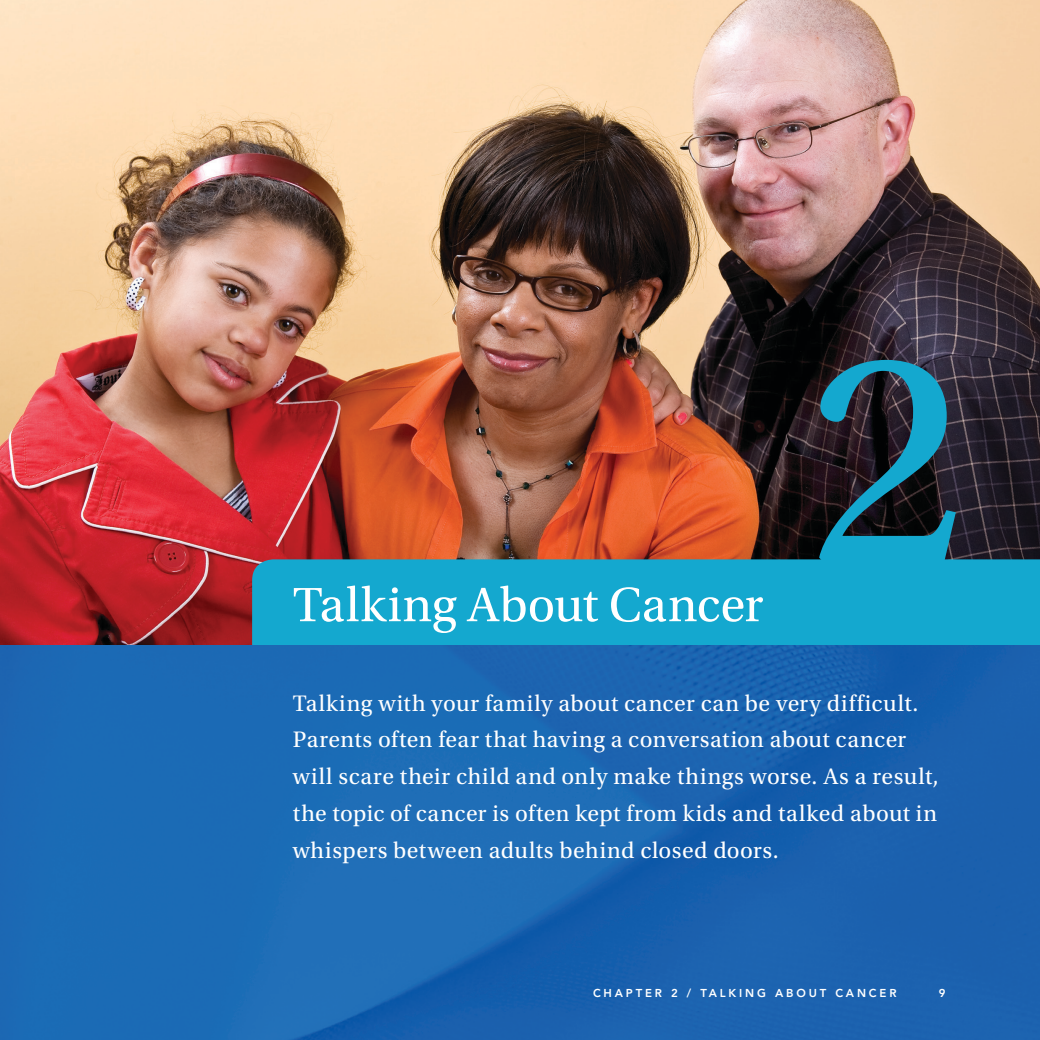
<style>
.page{position:relative;width:1040px;height:1040px;background:#fff}
.page>*{position:absolute;margin:0;border:0;box-sizing:border-box;transform-origin:0 0}
.chapter_header{font:50.75px "Utopia Std";letter-spacing:-.005em;color:#fff}
.intro{font:23.62px/36.8px "Utopia Std";letter-spacing:.02em;color:#fff}
.t1{font:800 11.38px "Avenir LT Std";letter-spacing:.25em;color:#fff}
</style>
<div class="page">
<img style="left:0;top:0;width:1040px;height:645px">
<svg style="left:819px;top:360px;width:136px;height:199px;background:#1c4c5e"></svg>
<div style="left:252px;top:559px;width:788px;height:86px;background:#14a8cf"></div>
<div style="left:0;top:645px;width:1040px;height:395px;background:linear-gradient(to right,#1c6eb7,#195fad)"></div>
<p class="chapter_header" style="left:293px;top:577px;width:472px">Talking About Cancer</p>
<p class="intro" style="left:293px;top:685px;width:647px">Talking with your family about cancer can be very difficult.<br>Parents often fear that having a conversation about cancer will scare their child and only make things worse. As a result, the topic of cancer is often kept from kids and talked about in whispers between adults behind closed doors.</p>
<p class="t1" style="left:593px;top:985px;width:305px">CHAPTER 2 / TALKING ABOUT CANCER</p>
<p class="t1" style="left:938px;top:985px;width:8px">9</p>
</div>
